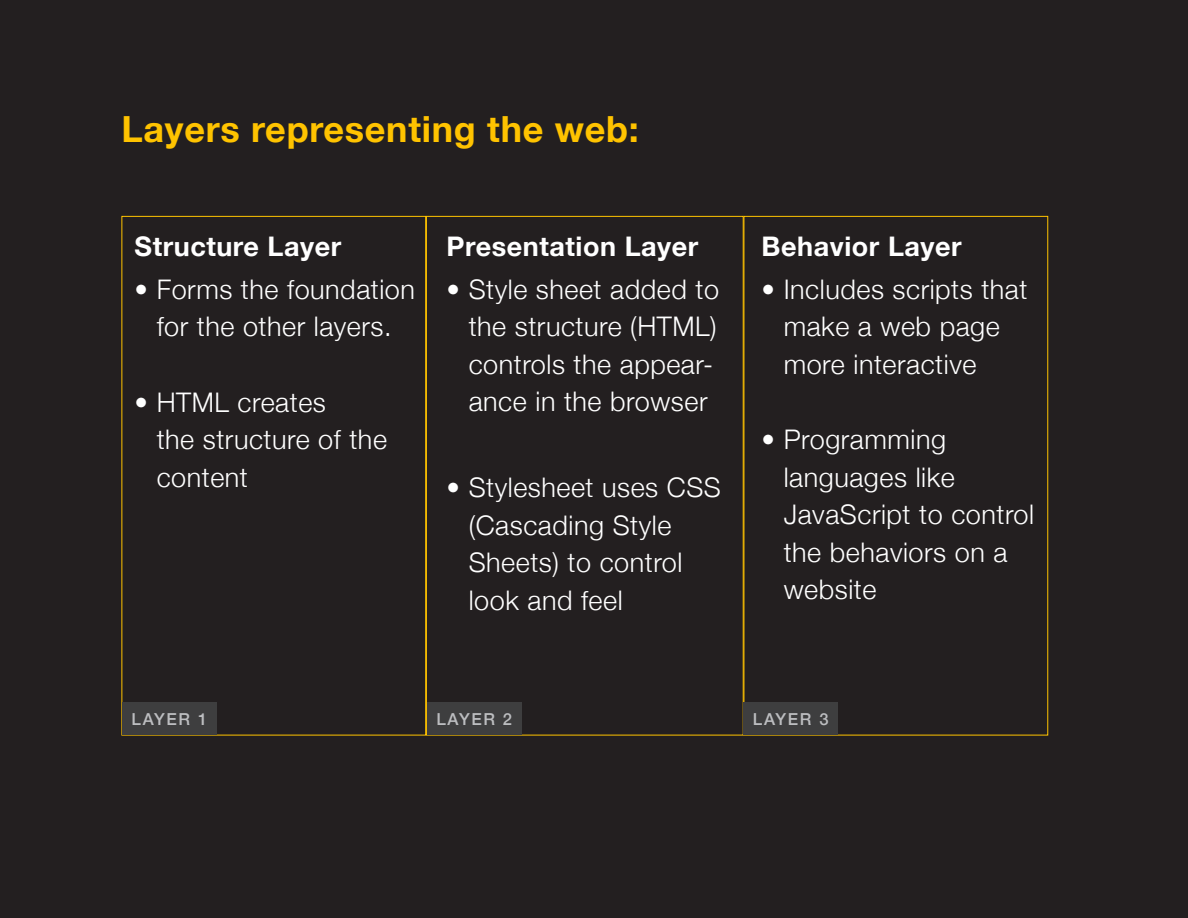
<style>
.page{position:relative;width:1188px;height:918px;background:#231f20}
.page>*{position:absolute;margin:0;border:0;box-sizing:border-box;transform-origin:0 0}
.t1{font:700 36px "Helvetica Neue";letter-spacing:.02em;color:#ffc300}
.t2{font:300 27px/37.5px "Helvetica Neue";letter-spacing:.02em;color:#fff}
.t3{font:700 27px "Helvetica Neue";letter-spacing:.02em;color:#fff}
.t4{font:500 16.5px "Helvetica Neue";letter-spacing:.1em;color:#bcbdc0}
</style>
<div class="page">
<div style="left:122px;top:702px;width:95px;height:33px;background:#3e3e3f"></div>
<div style="left:427px;top:702px;width:95px;height:33px;background:#3e3e3f"></div>
<div style="left:744px;top:702px;width:94px;height:33px;background:#3e3e3f"></div>
<p class="t1" style="left:122px;top:101px;width:519px">Layers representing the web:</p>
<p class="t3" style="left:135px;top:225px;width:208px">Structure Layer</p>
<p class="t2" style="left:135px;top:268px;width:282px;text-align:center">• Forms the foundation for the other layers.</p>
<p class="t2" style="left:157px;top:381px;width:232px;text-indent:-22px">• HTML creates<br>the structure of the content</p>
<p class="t3" style="left:447px;top:225px;width:253px">Presentation Layer</p>
<p class="t2" style="left:469px;top:268px;width:252px;text-indent:-22px">• Style sheet added to the structure (HTML) controls the appear&shy;ance in the browser</p>
<p class="t2" style="left:469px;top:467px;width:254px;text-indent:-22px">• Stylesheet uses CSS (Cascading Style<br>Sheets) to control look and feel</p>
<p class="t3" style="left:762px;top:225px;width:202px">Behavior Layer</p>
<p class="t2" style="left:784px;top:268px;width:245px;text-indent:-22px">• Includes scripts that make a web page more interactive</p>
<p class="t2" style="left:784px;top:419px;width:252px;text-indent:-22px">• Programming languages like<br>JavaScript to control the behaviors on a website</p>
<p class="t4" style="left:132px;top:706px;width:77px">LAYER 1</p>
<p class="t4" style="left:437px;top:706px;width:77px">LAYER 2</p>
<p class="t4" style="left:753px;top:706px;width:77px">LAYER 3</p>
</div>
